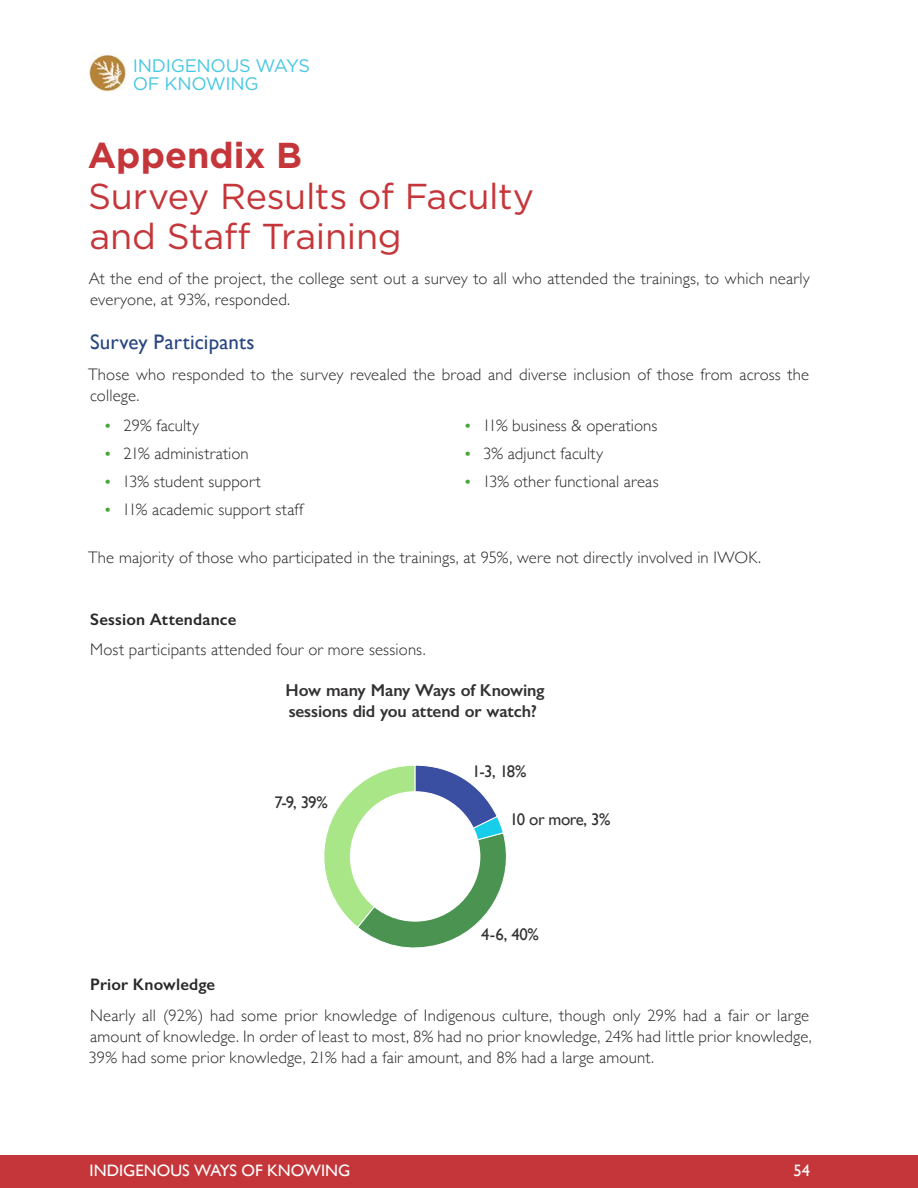
<style>
.page{position:relative;width:918px;height:1188px;background:#fff}
.page>*{position:absolute;margin:0;border:0;box-sizing:border-box;transform-origin:0 0}
.t1{font:36px/40.5px "Gotham";letter-spacing:-.01em;color:#c5363a}
.t2{font:700 36px "Gotham";color:#c5363a}
.t3{font:21px "Gill Sans";letter-spacing:.005em;color:#274682}
.t4{font:18.15px/18.1px "Gotham";letter-spacing:-.015em;color:#47c7e2}
.t5{font:600 17.25px/20.4px "Gill Sans";letter-spacing:-.01em;color:#333132}
.t6{font:16.8px "Gill Sans";letter-spacing:-.035em;color:#333132}
.t7{font:300 16.65px/21px "Gill Sans";letter-spacing:.01em;color:#292829}
.t8{font:600 16.65px "Gill Sans";letter-spacing:.01em;color:#292829}
.t9{font:16.5px "Gill Sans";color:#fff}
.s1{font-family:"Gotham";font-weight:500;font-size:15px;color:#4ba63a}
</style>
<div class="page">
<svg style="left:324px;top:765px;width:183px;height:183px"></svg>
<div style="left:350px;top:791px;width:130px;height:131px;background:#fff;border-radius:50%"></div>
<div style="left:0;top:1156px;width:918px;height:32px;background:#c5363a"></div>
<img style="left:90px;top:54px;width:37px;height:38px">
<p class="t4" style="left:133px;top:56px;width:179px">INDIGENOUS WAYS<br>OF KNOWING</p>
<h1 class="t2" style="left:88px;top:132px;width:216px">Appendix B</h1>
<h1 class="t1" style="left:88px;top:175px;width:448px">Survey Results of Faculty and Staff Training</h1>
<p class="t7" style="left:89px;top:267px;width:723px">At the end of the project, the college sent out a survey to all who attended the trainings, to which nearly everyone, at 93%, responded.</p>
<p class="t3" style="left:90px;top:329px;width:166px">Survey Participants</p>
<p class="t7" style="left:88px;top:363px;width:723px">Those who responded to the survey revealed the broad and diverse inclusion of those from across the college.</p>
<p class="t7" style="left:104px;top:415px;width:96px"><span class="s1">•</span> 29% faculty</p>
<p class="t7" style="left:104px;top:442px;width:146px"><span class="s1">•</span> 21% administration</p>
<p class="t7" style="left:104px;top:470px;width:158px"><span class="s1">•</span> 13% student support</p>
<p class="t7" style="left:104px;top:498px;width:200px"><span class="s1">•</span> 11% academic support staff</p>
<p class="t7" style="left:464px;top:415px;width:195px"><span class="s1">•</span> 11% business &amp; operations</p>
<p class="t7" style="left:464px;top:442px;width:140px"><span class="s1">•</span> 3% adjunct faculty</p>
<p class="t7" style="left:464px;top:470px;width:196px"><span class="s1">•</span> 13% other functional areas</p>
<p class="t7" style="left:88px;top:547px;width:675px">The majority of those who participated in the trainings, at 95%, were not directly involved in IWOK.</p>
<p class="t8" style="left:90px;top:609px;width:148px">Session Attendance</p>
<p class="t7" style="left:90px;top:639px;width:337px">Most participants attended four or more sessions.</p>
<p class="t5" style="left:286px;top:680px;width:261px">How many Many Ways of Knowing sessions did you attend or watch?</p>
<p class="t6" style="left:274px;top:793px;width:55px">7-9, 39%</p>
<p class="t6" style="left:472px;top:761px;width:56px">1-3, 18%</p>
<p class="t6" style="left:510px;top:809px;width:102px">10 or more, 3%</p>
<p class="t6" style="left:481px;top:924px;width:59px">4-6, 40%</p>
<p class="t8" style="left:90px;top:974px;width:127px">Prior Knowledge</p>
<p class="t7" style="left:88px;top:1004px;width:725px">Nearly all (92%) had some prior knowledge of Indigenous culture, though only 29% had a fair or large amount of knowledge. In order of least to most, 8% had no prior knowledge, 24% had little prior knowledge,<br>39% had some prior knowledge, 21% had a fair amount, and 8% had a large amount.</p>
<p class="t9" style="left:90px;top:1161px;width:262px">INDIGENOUS WAYS OF KNOWING</p>
<p class="t9" style="left:793px;top:1161px;width:18px">54</p>
</div>
